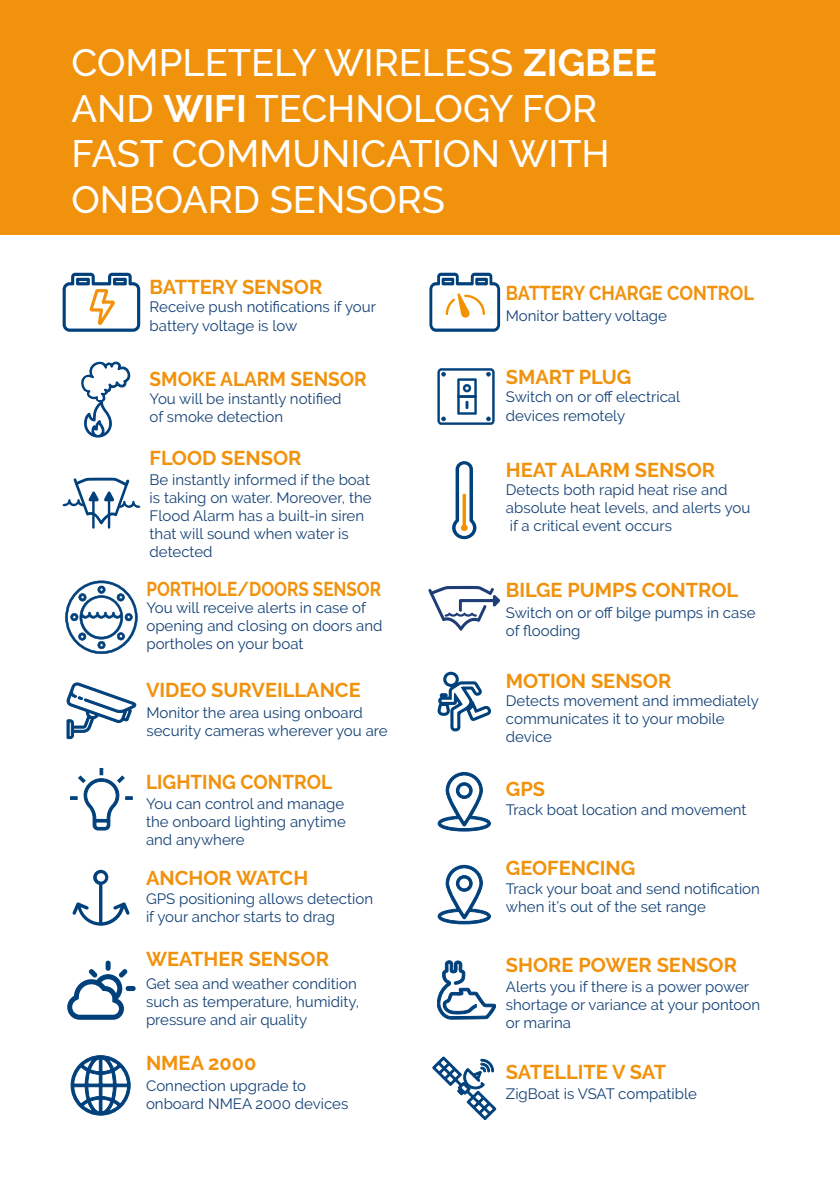
<style>
.page{position:relative;width:840px;height:1191px;background:#fff}
.page>*{position:absolute;margin:0;border:0;box-sizing:border-box;transform-origin:0 0}
.t1{font:500 38px/45.6px "Raleway";color:#fff}
.t2{font:700 20px "Raleway";color:#f1920d}
.t3{font:700 20px "Raleway";color:#f1920d;scale:.95 1}
.t4{font:700 20px "Raleway";color:#f1920d;scale:.85 1}
.t5{font:700 20px "Raleway";color:#f1920d;scale:.9 1}
.t6{font:15px/18px "Raleway";color:#134176}
.t7{font:15px/18px "Raleway";color:#164275}
.s1{font-weight:700}
</style>
<div class="page">
<div style="left:0;top:0;width:839px;height:234px;background:#f1920d"></div>
<svg style="left:452px;top:461px;width:24px;height:78px"></svg>
<svg style="left:66px;top:682px;width:71px;height:57px"></svg>
<svg style="left:437px;top:772px;width:53px;height:59px"></svg>
<svg style="left:437px;top:864px;width:53px;height:60px"></svg>
<svg style="left:70px;top:768px;width:62px;height:62px"></svg>
<svg style="left:437px;top:671px;width:54px;height:61px"></svg>
<svg style="left:63px;top:273px;width:77px;height:59px"></svg>
<svg style="left:428px;top:586px;width:72px;height:44px"></svg>
<svg style="left:429px;top:273px;width:71px;height:59px"></svg>
<svg style="left:72px;top:869px;width:58px;height:56px"></svg>
<svg style="left:71px;top:1055px;width:59px;height:60px"></svg>
<svg style="left:432px;top:1056px;width:64px;height:64px"></svg>
<svg style="left:65px;top:580px;width:72px;height:74px"></svg>
<svg style="left:67px;top:960px;width:68px;height:59px"></svg>
<svg style="left:437px;top:368px;width:57px;height:57px"></svg>
<svg style="left:437px;top:960px;width:58px;height:59px"></svg>
<hr style="left:92px;top:496px;width:3px;height:32px;background:#00407b">
<hr style="left:108px;top:496px;width:2px;height:32px;background:#00407b">
<svg style="left:63px;top:361px;width:77px;height:163px"></svg>
<h1 class="t1" style="left:71px;top:40px;width:586px">COMPLETELY WIRELESS <span class="s1">ZIGBEE<br></span>AND <span class="s1">WIFI</span> TECHNOLOGY FOR<br>FAST COMMUNICATION WITH<br>ONBOARD SENSORS</h1>
<h2 class="t2" style="left:149px;top:275px;width:174px">BATTERY SENSOR</h2>
<p class="t6" style="left:149px;top:297px;width:228px;line-height:19px">Receive push notifications if your battery voltage is low</p>
<h2 class="t5" style="left:505px;top:282px;width:277px">BATTERY CHARGE CONTROL</h2>
<p class="t6" style="left:505px;top:306px;width:162px">Monitor battery voltage</p>
<h2 class="t3" style="left:149px;top:368px;width:230px">SMOKE ALARM SENSOR</h2>
<h2 class="t2" style="left:505px;top:365px;width:127px">SMART PLUG</h2>
<p class="t7" style="left:149px;top:389px;width:193px">You will be instantly notified of smoke detection</p>
<p class="t6" style="left:505px;top:387px;width:176px;line-height:19px">Switch on or off electrical devices remotely</p>
<h2 class="t2" style="left:149px;top:446px;width:153px">FLOOD SENSOR</h2>
<p class="t7" style="left:149px;top:470px;width:223px">Be instantly informed if the boat is taking on water. Moreover, the<br>Flood Alarm has a built-in siren that will sound when water is detected</p>
<h2 class="t4" style="left:146px;top:577px;width:277px">PORTHOLE/DOORS SENSOR</h2>
<p class="t6" style="left:146px;top:599px;width:237px">You will receive alerts in case of opening and closing on doors and portholes on your boat</p>
<h2 class="t2" style="left:146px;top:679px;width:216px">VIDEO SURVEILLANCE</h2>
<p class="t6" style="left:146px;top:704px;width:242px">Monitor the area using onboard security cameras wherever you are</p>
<h2 class="t3" style="left:146px;top:770px;width:197px">LIGHTING CONTROL</h2>
<p class="t7" style="left:146px;top:795px;width:201px;text-align:justify">You can control and manage the onboard lighting anytime and anywhere</p>
<h2 class="t2" style="left:146px;top:866px;width:164px">ANCHOR WATCH</h2>
<p class="t6" style="left:146px;top:890px;width:228px">GPS positioning allows detection if your anchor starts to drag</p>
<h2 class="t2" style="left:146px;top:947px;width:184px">WEATHER SENSOR</h2>
<p class="t6" style="left:146px;top:974px;width:215px">Get sea and weather condition such as temperature, humidity, pressure and air quality</p>
<h2 class="t2" style="left:146px;top:1051px;width:112px">NMEA 2000</h2>
<p class="t6" style="left:146px;top:1076px;width:204px">Connection upgrade to onboard NMEA 2000 devices</p>
<h2 class="t2" style="left:505px;top:459px;width:211px">HEAT ALARM SENSOR</h2>
<p class="t7" style="left:505px;top:480px;width:246px">Detects both rapid heat rise and absolute heat levels, and alerts you if a critical event occurs</p>
<h2 class="t2" style="left:505px;top:579px;width:234px">BILGE PUMPS CONTROL</h2>
<p class="t6" style="left:505px;top:603px;width:251px">Switch on or off bilge pumps in case of flooding</p>
<h2 class="t2" style="left:505px;top:670px;width:167px">MOTION SENSOR</h2>
<p class="t6" style="left:505px;top:691px;width:254px">Detects movement and immediately communicates it to your mobile device</p>
<h2 class="t2" style="left:505px;top:777px;width:41px">GPS</h2>
<p class="t6" style="left:505px;top:801px;width:242px">Track boat location and movement</p>
<h2 class="t2" style="left:505px;top:857px;width:131px">GEOFENCING</h2>
<p class="t6" style="left:505px;top:880px;width:255px">Track your boat and send notification when it’s out of the set range</p>
<h2 class="t2" style="left:505px;top:954px;width:232px">SHORE POWER SENSOR</h2>
<p class="t6" style="left:505px;top:977px;width:256px">Alerts you if there is a power power shortage or variance at your pontoon or marina</p>
<h2 class="t2" style="left:505px;top:1061px;width:162px">SATELLITE V SAT</h2>
<p class="t6" style="left:505px;top:1084px;width:192px">ZigBoat is VSAT compatible</p>
</div>
